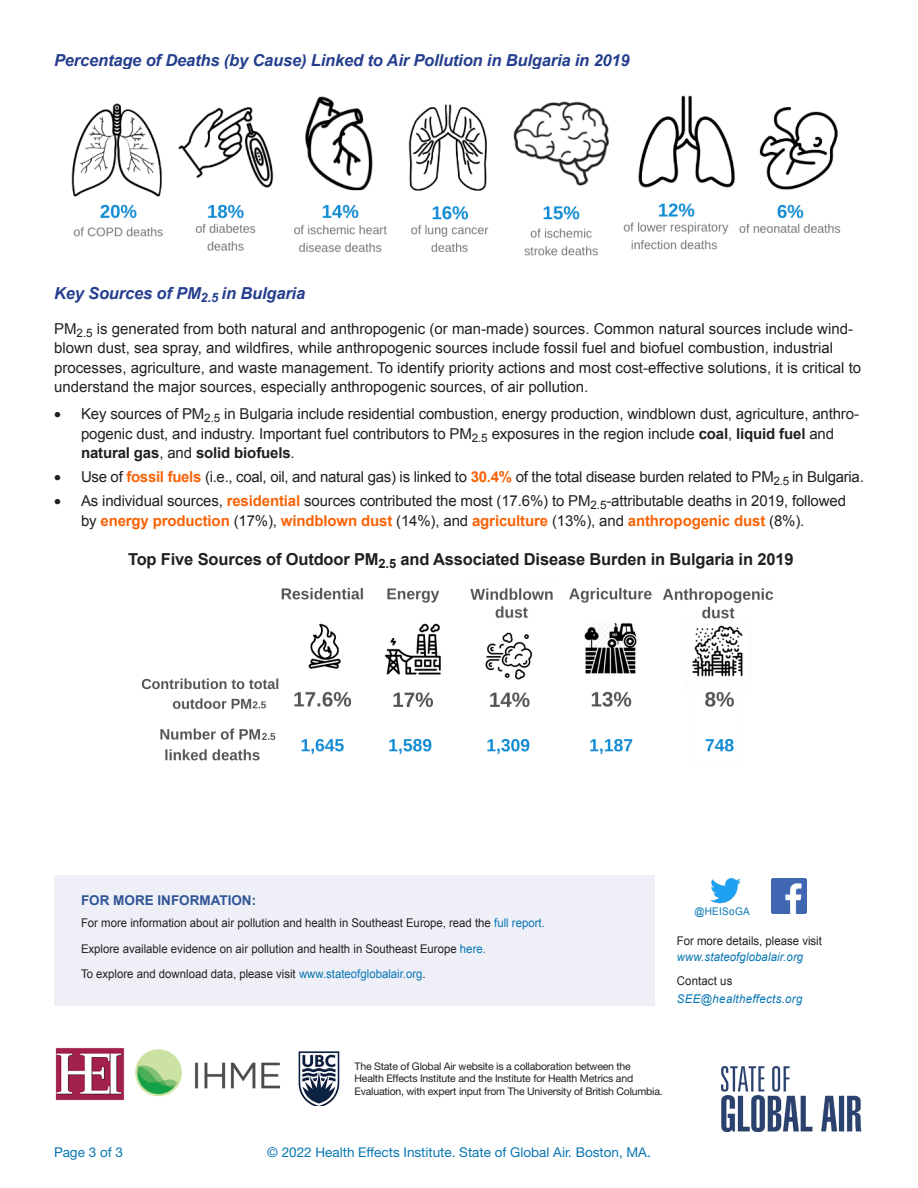
<style>
.page{position:relative;width:918px;height:1188px;background:#fff}
.page>*{position:absolute;margin:0;border:0;box-sizing:border-box;transform-origin:0 0}
.t1{font:italic 700 16.5px "Arial";letter-spacing:-.01em;color:#253f8e}
.t2{font:700 16.5px "Arial";letter-spacing:-.01em;color:#231f20}
.t3{font:15px/19.5px "Arial";color:#231f20}
.t4{font:15px "Arial";letter-spacing:-.02em;color:#231f20}
.t5{font:13.5px "Helvetica Neue LT Std";color:#0876b5}
.t6{font:700 13.5px "Arial";color:#2f5496}
.t7{font:12px/25.8px "Arial";color:#231f20;scale:.95 1}
.t8{font:italic 12px "Arial";letter-spacing:.01em;color:#0876b5;scale:.95 1}
.t9{font:italic 12px "Arial";letter-spacing:.03em;color:#0876b5;scale:.95 1}
.t10{font:10.5px/12.6px "Helvetica Neue";letter-spacing:-.02em;color:#231f20}
.t11{font:10.5px "Arial";letter-spacing:.03em;color:#0876b5;scale:.95 1}
.s1{font-weight:700}
.s2{font-weight:700;color:#f86308}
.s3{color:#0876b5}
</style>
<div class="page">
<img style="left:55px;top:1047px;width:285px;height:58px">
<img style="left:721px;top:1067px;width:141px;height:64px">
<img style="left:772px;top:878px;width:34px;height:35px">
<div style="left:54px;top:875px;width:600px;height:130px;background:#eff0f7"></div>
<img style="left:710px;top:878px;width:31px;height:26px">
<img style="left:71px;top:95px;width:770px;height:161px">
<img style="left:141px;top:587px;width:633px;height:174px">
<p class="t1" style="left:54px;top:49px;width:577px">Percentage of Deaths (by Cause) Linked to Air Pollution in Bulgaria in 2019</p>
<p class="t1" style="left:54px;top:282px;width:253px">Key Sources of PM<sub>2.5</sub> in Bulgaria</p>
<p class="t3" style="left:54px;top:319px;width:809px">PM<sub>2.5</sub> is generated from both natural and anthropogenic (or man-made) sources. Common natural sources include wind&shy;blown dust, sea spray, and wildfires, while anthropogenic sources include fossil fuel and biofuel combustion, industrial processes, agriculture, and waste management. To identify priority actions and most cost-effective solutions, it is critical to understand the major sources, especially anthropogenic sources, of air pollution.</p>
<p class="t3" style="left:81px;top:404px;width:780px;text-indent:-27px">• Key sources of PM<sub>2.5</sub> in Bulgaria include residential combustion, energy production, windblown dust, agriculture, anthro&shy;pogenic dust, and industry. Important fuel contributors to PM<sub>2.5</sub> exposures in the region include <span class="s1">coal</span>, <span class="s1">liquid fuel</span> and <span class="s1">natural gas</span>, and <span class="s1">solid biofuels</span>.</p>
<p class="t4" style="left:54px;top:467px;width:811px">• Use of <span class="s2">fossil fuels</span> (i.e., coal, oil, and natural gas) is linked to <span class="s2">30.4%</span> of the total disease burden related to PM<sub>2.5</sub> in Bulgaria.</p>
<p class="t3" style="left:81px;top:491px;width:767px;text-indent:-27px">• As individual sources, <span class="s2">residential</span> sources contributed the most (17.6%) to PM<sub>2.5</sub>-attributable deaths in 2019, followed by <span class="s2">energy production</span> (17%), <span class="s2">windblown dust</span> (14%), and <span class="s2">agriculture</span> (13%), and <span class="s2">anthropogenic dust</span> (8%).</p>
<p class="t2" style="left:128px;top:548px;width:667px">Top Five Sources of Outdoor PM<sub>2.5</sub> and Associated Disease Burden in Bulgaria in 2019</p>
<p class="t6" style="left:81px;top:891px;width:177px">FOR MORE INFORMATION:</p>
<p class="t7" style="left:81px;top:910px;width:490px">For more information about air pollution and health in Southeast Europe, read the <span class="s3">full report.<br></span>Explore available evidence on air pollution and health in Southeast Europe <span class="s3">here.<br></span>To explore and download data, please visit <span class="s3">www.stateofglobalair.org</span>.</p>
<p class="t11" style="left:694px;top:904px;width:60px">@HEISoGA</p>
<p class="t7" style="left:677px;top:928px;width:154px">For more details, please visit</p>
<p class="t8" style="left:677px;top:949px;width:135px">www.stateofglobalair.org</p>
<p class="t7" style="left:677px;top:968px;width:60px">Contact us</p>
<p class="t9" style="left:677px;top:991px;width:134px">SEE@healtheffects.org</p>
<p class="t10" style="left:355px;top:1059px;width:310px">The State of Global Air website is a collaboration between the<br>Health Effects Institute and the Institute for Health Metrics and<br>Evaluation, with expert input from The University of British Columbia.</p>
<p class="t5" style="left:54px;top:1144px;width:71px">Page 3 of 3</p>
<p class="t5" style="left:267px;top:1144px;width:385px">© 2022 Health Effects Institute. State of Global Air. Boston, MA.</p>
</div>
